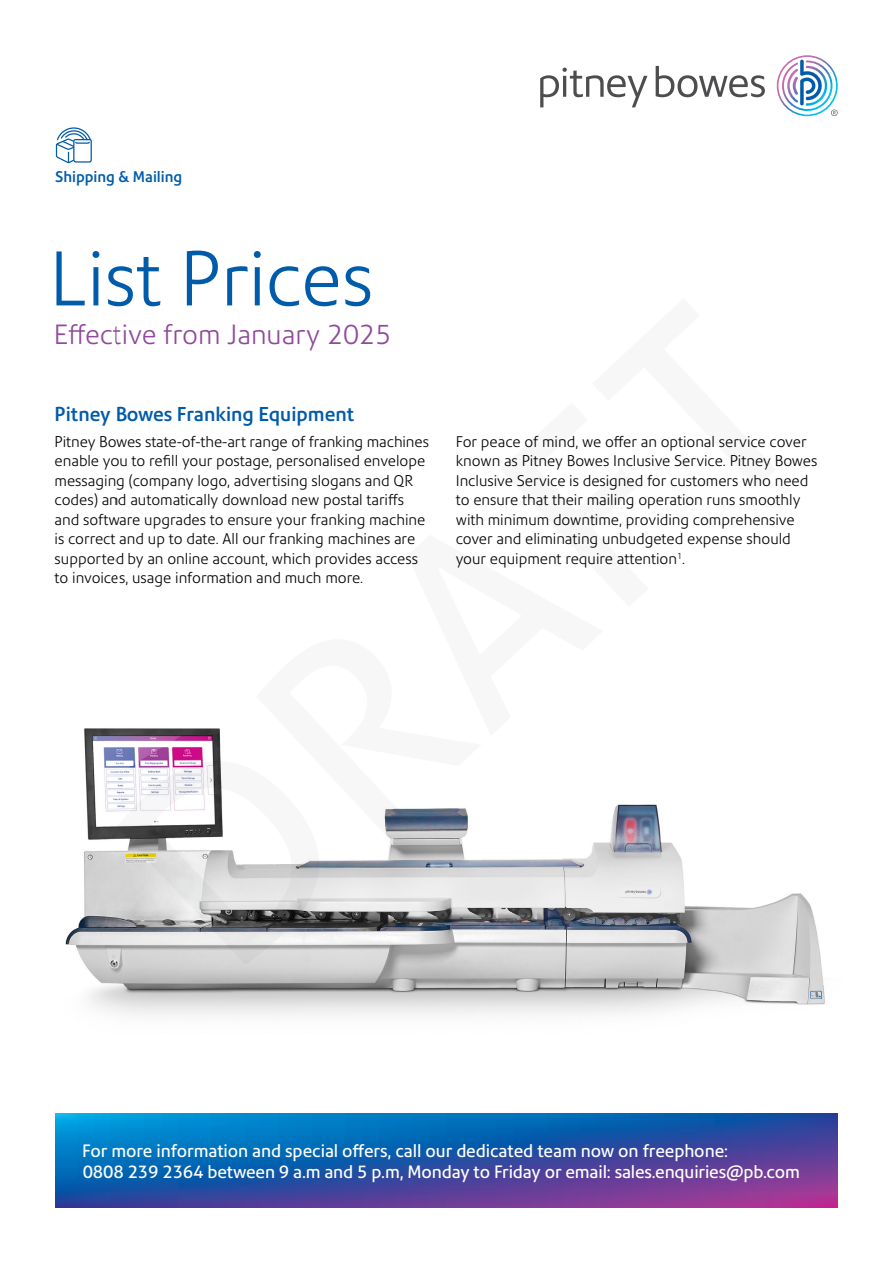
<style>
.page{position:relative;width:893px;height:1263px;background:#fff}
.page>*{position:absolute;margin:0;border:0;box-sizing:border-box;transform-origin:0 0}
.t1{font:300 75px "Precision Sans";color:#005baa}
.t2{font:300 27px "Precision Sans";color:#90499c}
.t3{font:500 19.5px "Precision Sans";color:#005baa}
.t4{font:17.4px/21px "Precision Sans";letter-spacing:-.01em;color:#fff}
.t5{font:300 15px/19.5px "Precision Sans";color:#000}
.t6{font:500 15px "Precision Sans";color:#005baa}
</style>
<div class="page">
<img style="left:65px;top:728px;width:760px;height:287px">
<svg style="left:55px;top:1113px;width:783px;height:95px;background:#2c56a9"></svg>
<svg style="left:56px;top:127px;width:36px;height:36px"></svg>
<svg style="left:540px;top:66px;width:225px;height:41px"></svg>
<svg style="left:777px;top:55px;width:61px;height:61px"></svg>
<svg style="left:117px;top:728px;width:659px;height:237px"></svg>
<p class="t6" style="left:55px;top:168px;width:129px">Shipping &amp; Mailing</p>
<h1 class="t1" style="left:49px;top:234px;width:326px">List Prices</h1>
<h2 class="t2" style="left:54px;top:318px;width:339px">Effective from January 2025</h2>
<h3 class="t3" style="left:55px;top:402px;width:301px">Pitney Bowes Franking Equipment</h3>
<p class="t5" style="left:55px;top:432px;width:376px">Pitney Bowes state-of-the-art range of franking machines enable you to refill your postage, personalised envelope messaging (company logo, advertising slogans and QR codes) and automatically download new postal tariffs and software upgrades to ensure your franking machine is correct and up to date. All our franking machines are supported by an online account, which provides access to invoices, usage information and much more.</p>
<p class="t5" style="left:456px;top:432px;width:363px">For peace of mind, we offer an optional service cover known as Pitney Bowes Inclusive Service. Pitney Bowes Inclusive Service is designed for customers who need to ensure that their mailing operation runs smoothly with minimum downtime, providing comprehensive cover and eliminating unbudgeted expense should your equipment require attention<sup>1</sup>.</p>
<p class="t4" style="left:82px;top:1140px;width:719px">For more information and special offers, call our dedicated team now on freephone:<br>0808 239 2364 between 9 a.m and 5 p.m, Monday to Friday or email: sales.enquiries@pb.com</p>
</div>
